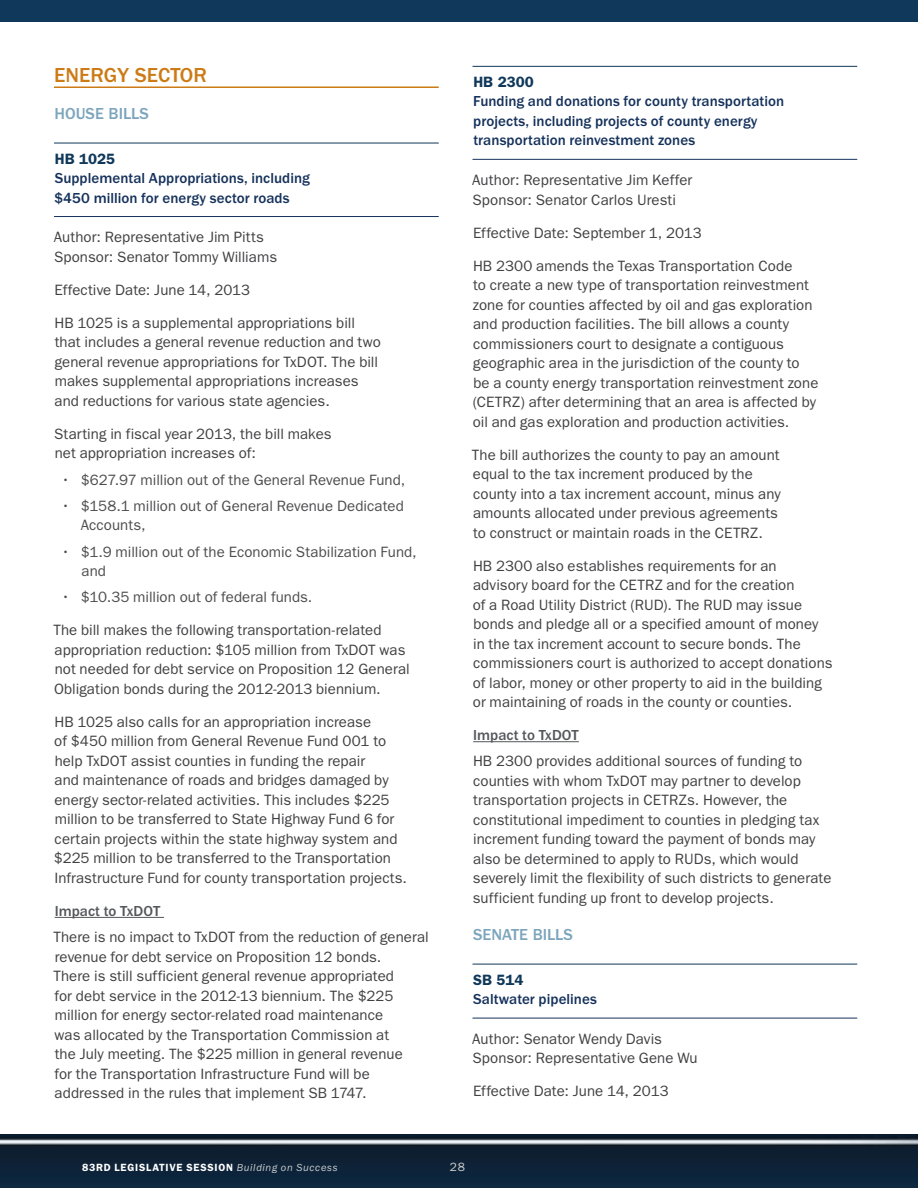
<style>
.page{position:relative;width:918px;height:1188px;background:#fff}
.page>*{position:absolute;margin:0;border:0;box-sizing:border-box;transform-origin:0 0}
.t1{font:500 21px "ITC Franklin Gothic Std";color:#cc7b16}
.t2{font:500 16.5px "ITC Franklin Gothic Std";color:#7ca5bc}
.t3{font:15px/19.5px "ITC Franklin Gothic Std";letter-spacing:.005em;color:#414042}
.t4{font:500 15px/19.5px "ITC Franklin Gothic Std";color:#16325c}
.t5{font:15px/19.5px "ITC Franklin Gothic Std";letter-spacing:.005em;color:#4d4d4f}
.t6{font:500 15px "ITC Franklin Gothic Std";color:#54575b}
.t7{font:600 15px "ITC Franklin Gothic Std";color:#10385a}
.t8{font:12px "ITC Franklin Gothic Std";color:#cfd1d2}
.t9{font:600 10.5px "ITC Franklin Gothic Std";letter-spacing:.07em;color:#fff}
.s1{font-weight:400;font-style:italic;color:#cfd1d2}
</style>
<div class="page">
<div style="left:0;top:0;width:918px;height:22px;background:#10385a"></div>
<img style="left:0;top:1134px;width:918px;height:54px">
<hr style="left:54px;top:86px;width:385px;height:2px;background:#cc7b16">
<hr style="left:54px;top:143px;width:385px;height:1px;background:#10385a">
<hr style="left:54px;top:216px;width:385px;height:1px;background:#16325c">
<hr style="left:55px;top:917px;width:109px;height:1px;background:#54575b">
<hr style="left:472px;top:66px;width:385px;height:1px;background:#10385a">
<hr style="left:472px;top:159px;width:385px;height:1px;background:#16325c">
<hr style="left:473px;top:741px;width:106px;height:1px;background:#54575b">
<hr style="left:472px;top:964px;width:385px;height:1px;background:#10385a">
<hr style="left:472px;top:1018px;width:385px;height:1px;background:#16325c">
<h1 class="t1" style="left:54px;top:63px;width:154px">Energy Sector</h1>
<p class="t2" style="left:55px;top:105px;width:96px">House Bills</p>
<p class="t7" style="left:55px;top:150px;width:62px">HB 1025</p>
<p class="t4" style="left:54px;top:169px;width:257px">Supplemental Appropriations, including $450 million for energy sector roads</p>
<p class="t3" style="left:54px;top:228px;width:225px">Author: Representative Jim Pitts<br>Sponsor: Senator Tommy Williams</p>
<p class="t3" style="left:55px;top:280px;width:197px">Effective Date: June 14, 2013</p>
<p class="t3" style="left:55px;top:313px;width:328px">HB 1025 is a supplemental appropriations bill that includes a general revenue reduction and two general revenue appropriations for TxDOT. The bill makes supplemental appropriations increases and reductions for various state agencies.</p>
<p class="t3" style="left:54px;top:424px;width:279px">Starting in fiscal year 2013, the bill makes net appropriation increases of:</p>
<p class="t5" style="left:61px;top:470px;width:345px">• $627.97 million out of the General Revenue Fund,</p>
<p class="t5" style="left:81px;top:496px;width:325px;text-indent:-19px">• $158.1 million out of General Revenue Dedicated<br>Accounts,</p>
<p class="t5" style="left:82px;top:542px;width:337px;text-indent:-20px">• $1.9 million out of the Economic Stabilization Fund, and</p>
<p class="t5" style="left:61px;top:588px;width:253px">• $10.35 million out of federal funds.</p>
<p class="t3" style="left:53px;top:621px;width:358px">The bill makes the following transportation-related appropriation reduction: $105 million from TxDOT was not needed for debt service on Proposition 12 General Obligation bonds during the 2012-2013 biennium.</p>
<p class="t3" style="left:54px;top:712px;width:355px">HB 1025 also calls for an appropriation increase<br>of $450 million from General Revenue Fund 001 to help TxDOT assist counties in funding the repair<br>and maintenance of roads and bridges damaged by energy sector-related activities. This includes $225 million to be transferred to State Highway Fund 6 for certain projects within the state highway system and $225 million to be transferred to the Transportation Infrastructure Fund for county transportation projects.</p>
<p class="t6" style="left:55px;top:903px;width:89px">Impact to TxDOT</p>
<p class="t3" style="left:53px;top:927px;width:377px">There is no impact to TxDOT from the reduction of general revenue for debt service on Proposition 12 bonds.<br>There is still sufficient general revenue appropriated<br>for debt service in the 2012-13 biennium. The $225 million for energy sector-related road maintenance<br>was allocated by the Transportation Commission at<br>the July meeting. The $225 million in general revenue<br>for the Transportation Infrastructure Fund will be addressed in the rules that implement SB 1747.</p>
<p class="t7" style="left:473px;top:73px;width:62px">HB 2300</p>
<p class="t4" style="left:473px;top:92px;width:312px">Funding and donations for county transportation projects, including projects of county energy transportation reinvestment zones</p>
<p class="t3" style="left:472px;top:170px;width:222px">Author: Representative Jim Keffer<br>Sponsor: Senator Carlos Uresti</p>
<p class="t3" style="left:473px;top:223px;width:230px">Effective Date: September 1, 2013</p>
<p class="t3" style="left:473px;top:256px;width:347px">HB 2300 amends the Texas Transportation Code<br>to create a new type of transportation reinvestment zone for counties affected by oil and gas exploration and production facilities. The bill allows a county commissioners court to designate a contiguous geographic area in the jurisdiction of the county to be a county energy transportation reinvestment zone (CETRZ) after determining that an area is affected by oil and gas exploration and production activities.</p>
<p class="t3" style="left:472px;top:445px;width:310px">The bill authorizes the county to pay an amount equal to the tax increment produced by the county into a tax increment account, minus any amounts allocated under previous agreements to construct or maintain roads in the CETRZ.</p>
<p class="t3" style="left:473px;top:556px;width:361px">HB 2300 also establishes requirements for an advisory board for the CETRZ and for the creation<br>of a Road Utility District (RUD). The RUD may issue bonds and pledge all or a specified amount of money in the tax increment account to secure bonds. The commissioners court is authorized to accept donations of labor, money or other property to aid in the building or maintaining of roads in the county or counties.</p>
<p class="t6" style="left:473px;top:727px;width:89px">Impact to TxDOT</p>
<p class="t3" style="left:473px;top:752px;width:360px">HB 2300 provides additional sources of funding to counties with whom TxDOT may partner to develop transportation projects in CETRZs. However, the constitutional impediment to counties in pledging tax increment funding toward the payment of bonds may also be determined to apply to RUDs, which would severely limit the flexibility of such districts to generate sufficient funding up front to develop projects.</p>
<p class="t2" style="left:473px;top:926px;width:101px">Senate Bills</p>
<p class="t7" style="left:473px;top:971px;width:52px">SB 514</p>
<p class="t4" style="left:473px;top:990px;width:125px">Saltwater pipelines</p>
<p class="t3" style="left:472px;top:1029px;width:227px">Author: Senator Wendy Davis<br>Sponsor: Representative Gene Wu</p>
<p class="t3" style="left:473px;top:1082px;width:197px">Effective Date: June 14, 2013</p>
<p class="t9" style="left:82px;top:1162px;width:257px">83RD LEGISLATIVE SESSION <span class="s1">Building on Success</span></p>
<p class="t8" style="left:450px;top:1160px;width:17px">28</p>
</div>
